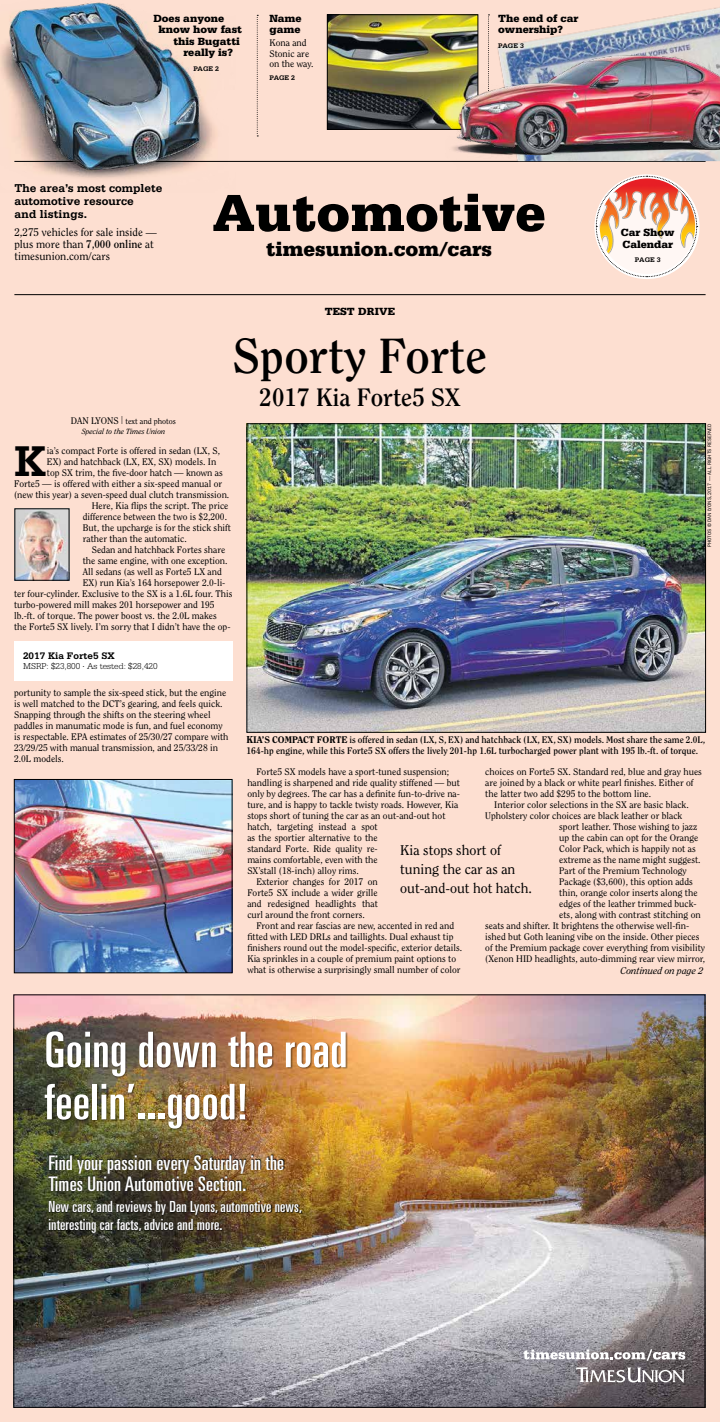
<style>
.page{position:relative;width:720px;height:1422px;background:#fddfd1}
.page>*{position:absolute;margin:0;border:0;box-sizing:border-box;transform-origin:0 0}
.t1{font:900 55.1px "Serifa Std";color:#000}
.t2{font:ultra-condensed 49.2px/52.1px "Univers LT Std";letter-spacing:.01em;color:#fff;scale:1.04 1}
.t3{font:700 49px "Clearface Std";color:#000}
.t4{font:700 45.4px "Serifa Std";color:#000}
.t5{font:700 25px "Clearface Std";color:#000}
.t6{font:900 21.1px "Serifa Std";color:#000}
.t7{font:ultra-condensed 20.2px/21.1px "Univers LT Std";letter-spacing:.01em;color:#fff;scale:1.04 1}
.t8{font:ultra-condensed 15.4px/17.5px "Univers LT Std";letter-spacing:.01em;color:#fff;scale:1.04 1}
.t9{font:14px/19px "Clearface Std";color:#000}
.t10{font:700 12px/13px "Serifa Std";color:#000}
.t11{font:900 11px/11.5px "Serifa Std";color:#000}
.t12{font:11px/12px "Clearface Std";color:#000}
.t13{font:700 10px "Serifa Std";color:#000}
.t14{font:italic 9.6px "Clearface Std";color:#000}
.t15{font:9.5px/11px "Clearface Std";color:#000}
.t16{font:700 9.5px/11px "Clearface Std";color:#000}
.t17{font:300 9px "Serifa Std";color:#000}
.t18{font:8px "Clearface Std";color:#000}
.t19{font:italic 7.5px "Clearface Std";color:#000}
.t20{font:700 7px "Serifa Std";color:#000}
.t21{font:5px "ITC Franklin Gothic Std";color:#000}
.s1{font-weight:700}
.s2{font-size:9.5px}
.s3{font-weight:800;font-size:10px}
.s4{font-weight:800}
</style>
<div class="page">
<hr style="left:14px;top:294px;width:692px;height:1px;background:#000">
<hr style="left:14px;top:161px;width:692px;height:1px;background:#000">
<img style="left:329px;top:16px;width:147px;height:112px">
<div style="left:327px;top:14px;width:151px;height:116px;border:1px solid #000"></div>
<img style="left:16px;top:781px;width:214px;height:190px">
<div style="left:14px;top:779px;width:218px;height:194px;border:1px solid #000"></div>
<svg style="left:257px;top:15px;width:1px;height:121px"></svg>
<svg style="left:596px;top:176px;width:102px;height:101px"></svg>
<div style="left:14px;top:641px;width:219px;height:40px;background:#fff"></div>
<img style="left:17px;top:511px;width:50px;height:67px">
<img style="left:16px;top:997px;width:687px;height:409px">
<svg style="left:576px;top:1367px;width:109px;height:16px;background:#908a8d"></svg>
<div style="left:45px;top:1031px;width:303px;height:100px;background:#000;opacity:.42"></div>
<img style="left:48px;top:1154px;width:254px;height:79px">
<svg style="left:524px;top:1349px;width:161px;height:12px;background:#adaaad"></svg>
<img style="left:249px;top:425px;width:455px;height:306px">
<div style="left:247px;top:423px;width:459px;height:310px;border:1px solid #000"></div>
<img style="left:0;top:2px;width:235px;height:177px">
<img style="left:488px;top:7px;width:232px;height:31px">
<img style="left:434px;top:38px;width:286px;height:124px">
<p class="t11" style="left:153px;top:12px;width:72px">Does anyone</p>
<p class="t11" style="left:158px;top:24px;width:85px">know how fast</p>
<p class="t11" style="left:173px;top:35px;width:68px">this Bugatti</p>
<p class="t11" style="left:183px;top:47px;width:51px">really is?</p>
<p class="t20" style="left:193px;top:65px;width:27px">PAGE 2</p>
<p class="t11" style="left:269px;top:13px;width:34px">Name game</p>
<p class="t15" style="left:269px;top:38px;width:46px;line-height:10.5px">Kona and<br>Stonic are on the way.</p>
<p class="t20" style="left:269px;top:73px;width:27px">PAGE 2</p>
<p class="t11" style="left:498px;top:12px;width:82px">The end of car ownership?</p>
<p class="t20" style="left:498px;top:42px;width:27px">PAGE 3</p>
<p class="t10" style="left:14px;top:182px;width:150px">The area’s most complete automotive resource<br>and listings.</p>
<p class="t12" style="left:14px;top:226px;width:144px">2,275 vehicles for sale inside — plus more than <span class="s1">7,000 online</span> at timesunion.com/cars</p>
<p class="t18" style="left:71px;top:416px;width:107px"><span class="s2">DAN LYONS</span> | text and photos</p>
<p class="t19" style="left:82px;top:427px;width:85px">Special to the Times Union</p>
<h1 class="t1" style="left:212px;top:180px;width:335px">Automotive</h1>
<h3 class="t6" style="left:266px;top:237px;width:228px">timesunion.com/cars</h3>
<p class="t11" style="left:325px;top:306px;width:72px">TEST DRIVE</p>
<h3 class="t3" style="left:233px;top:327px;width:256px">Sporty Forte</h3>
<h3 class="t5" style="left:260px;top:382px;width:202px">2017 Kia Forte5 SX</h3>
<h3 class="t4" style="left:14px;top:434px;width:34px">K</h3>
<p class="t15" style="left:47px;top:445px;width:175px">ia’s compact Forte is offered in sedan (LX, S,</p>
<p class="t15" style="left:47px;top:456px;width:171px">EX) and hatchback (LX, EX, SX) models. In</p>
<p class="t15" style="left:47px;top:467px;width:178px">top SX trim, the five-door hatch — known as</p>
<p class="t15" style="left:14px;top:478px;width:210px">Forte5 — is offered with either a six-speed manual or</p>
<p class="t15" style="left:14px;top:489px;width:217px">(new this year) a seven-speed dual clutch transmission.</p>
<p class="t15" style="left:92px;top:500px;width:138px">Here, Kia flips the script. The price</p>
<p class="t15" style="left:83px;top:511px;width:146px">difference between the two is $2,200.</p>
<p class="t15" style="left:83px;top:522px;width:150px">But, the upcharge is for the stick shift</p>
<p class="t15" style="left:83px;top:533px;width:105px">rather than the automatic.</p>
<p class="t15" style="left:92px;top:544px;width:135px">Sedan and hatchback Fortes share</p>
<p class="t15" style="left:83px;top:555px;width:146px">the same engine, with one exception.</p>
<p class="t15" style="left:83px;top:566px;width:141px">All sedans (as well as Forte5 LX and</p>
<p class="t15" style="left:83px;top:577px;width:144px">EX) run Kia’s 164 horsepower 2.0-li-</p>
<p class="t15" style="left:14px;top:588px;width:220px">ter four-cylinder. Exclusive to the SX is a 1.6L four. This</p>
<p class="t15" style="left:14px;top:599px;width:202px">turbo-powered mill makes 201 horsepower and 195</p>
<p class="t15" style="left:14px;top:610px;width:204px">lb.-ft. of torque. The power boost vs. the 2.0L makes</p>
<p class="t15" style="left:14px;top:621px;width:218px">the Forte5 SX lively. I’m sorry that I didn’t have the op-</p>
<p class="t13" style="left:23px;top:650px;width:93px">2017 Kia Forte5 SX</p>
<p class="t17" style="left:23px;top:661px;width:136px">MSRP: $23,800 · As tested: $28,420</p>
<p class="t11" style="left:621px;top:227px;width:55px">Car Show<br>Calendar</p>
<p class="t20" style="left:635px;top:256px;width:27px">PAGE 3</p>
<p class="t21" style="left:707px;top:547px;width:125px;rotate:-90deg">PHOTOS © DAN LYONS, 2017 — ALL RIGHTS RESERVED</p>
<p class="t15" style="left:14px;top:687px;width:216px">portunity to sample the six-speed stick, but the engine is well matched to the DCT’s gearing, and feels quick.<br>Snapping through the shifts on the steering wheel paddles in manumatic mode is fun, and fuel economy is respectable. EPA estimates of 25/30/27 compare with 23/29/25 with manual transmission, and 25/33/28 in 2.0L models.</p>
<p class="t16" style="left:247px;top:734px;width:460px"><span class="s3">K</span><span class="s4">IA’S COMPACT FORTE</span> is offered in sedan (LX, S, EX) and hatchback (LX, EX, SX) models. Most share the same 2.0L,<br>164-hp engine, while this Forte5 SX offers the lively 201-hp 1.6L turbocharged power plant with 195 lb.-ft. of torque.</p>
<p class="t15" style="left:256px;top:766px;width:194px">Forte5 SX models have a sport-tuned suspension;</p>
<p class="t15" style="left:247px;top:777px;width:214px">handling is sharpened and ride quality stiffened — but</p>
<p class="t15" style="left:247px;top:788px;width:214px">only by degrees. The car has a definite fun-to-drive na-</p>
<p class="t15" style="left:247px;top:799px;width:212px">ture, and is happy to tackle twisty roads. However, Kia</p>
<p class="t15" style="left:247px;top:810px;width:200px">stops short of tuning the car as an out-and-out hot</p>
<p class="t15" style="left:247px;top:821px;width:132px">hatch, targeting instead a spot</p>
<p class="t15" style="left:247px;top:833px;width:132px">as the sportier alternative to the</p>
<p class="t15" style="left:247px;top:844px;width:132px">standard Forte. Ride quality re-</p>
<p class="t15" style="left:247px;top:855px;width:132px">mains comfortable, even with the</p>
<p class="t15" style="left:247px;top:866px;width:113px">SX’stall (18-inch) alloy rims.</p>
<p class="t15" style="left:256px;top:877px;width:123px">Exterior changes for 2017 on</p>
<p class="t15" style="left:247px;top:888px;width:132px">Forte5 SX include a wider grille</p>
<p class="t15" style="left:247px;top:899px;width:132px">and redesigned headlights that</p>
<p class="t15" style="left:247px;top:910px;width:119px">curl around the front corners.</p>
<p class="t15" style="left:256px;top:921px;width:199px">Front and rear fascias are new, accented in red and</p>
<p class="t15" style="left:247px;top:932px;width:208px">fitted with LED DRLs and taillights. Dual exhaust tip</p>
<p class="t15" style="left:247px;top:943px;width:216px">finishers round out the model-specific, exterior details.</p>
<p class="t15" style="left:247px;top:954px;width:210px">Kia sprinkles in a couple of premium paint options to</p>
<p class="t15" style="left:247px;top:965px;width:215px">what is otherwise a surprisingly small number of color</p>
<p class="t15" style="left:485px;top:767px;width:218px">choices on Forte5 SX. Standard red, blue and gray hues are joined by a black or white pearl finishes. Either of the latter two add $295 to the bottom line.</p>
<p class="t15" style="left:494px;top:800px;width:196px">Interior color selections in the SX are basic black.</p>
<p class="t15" style="left:485px;top:811px;width:199px">Upholstery color choices are black leather or black</p>
<p class="t15" style="left:559px;top:822px;width:140px">sport leather. Those wishing to jazz</p>
<p class="t15" style="left:559px;top:833px;width:141px">up the cabin can opt for the Orange</p>
<p class="t15" style="left:559px;top:844px;width:138px">Color Pack, which is happily not as</p>
<p class="t15" style="left:559px;top:855px;width:143px">extreme as the name might suggest.</p>
<p class="t15" style="left:559px;top:866px;width:129px">Part of the Premium Technology</p>
<p class="t15" style="left:559px;top:877px;width:135px">Package ($3,600), this option adds</p>
<p class="t15" style="left:559px;top:888px;width:140px">thin, orange color inserts along the</p>
<p class="t15" style="left:559px;top:899px;width:139px">edges of the leather trimmed buck-</p>
<p class="t15" style="left:559px;top:910px;width:143px">ets, along with contrast stitching on</p>
<p class="t15" style="left:485px;top:921px;width:206px">seats and shifter. It brightens the otherwise well-fin-</p>
<p class="t15" style="left:485px;top:932px;width:216px">ished but Goth leaning vibe on the inside. Other pieces</p>
<p class="t15" style="left:485px;top:943px;width:221px">of the Premium package cover everything from visibility</p>
<p class="t15" style="left:485px;top:954px;width:221px">(Xenon HID headlights, auto-dimming rear view mirror,</p>
<h3 class="t9" style="left:400px;top:841px;width:133px">Kia stops short of tuning the car as an out-and-out hot hatch.</h3>
<p class="t14" style="left:620px;top:965px;width:84px">Continued on page 2</p>
<h2 class="t2" style="left:44px;top:1023px;width:293px">Going down the road feelin’...good!</h2>
<h3 class="t7" style="left:48px;top:1152px;width:228px">Find your passion every Saturday in the<br>Times Union Automotive Section.</h3>
<h3 class="t8" style="left:48px;top:1198px;width:246px">New cars, and reviews by Dan Lyons, automotive news, interesting car facts, advice and more.</h3>
</div>
